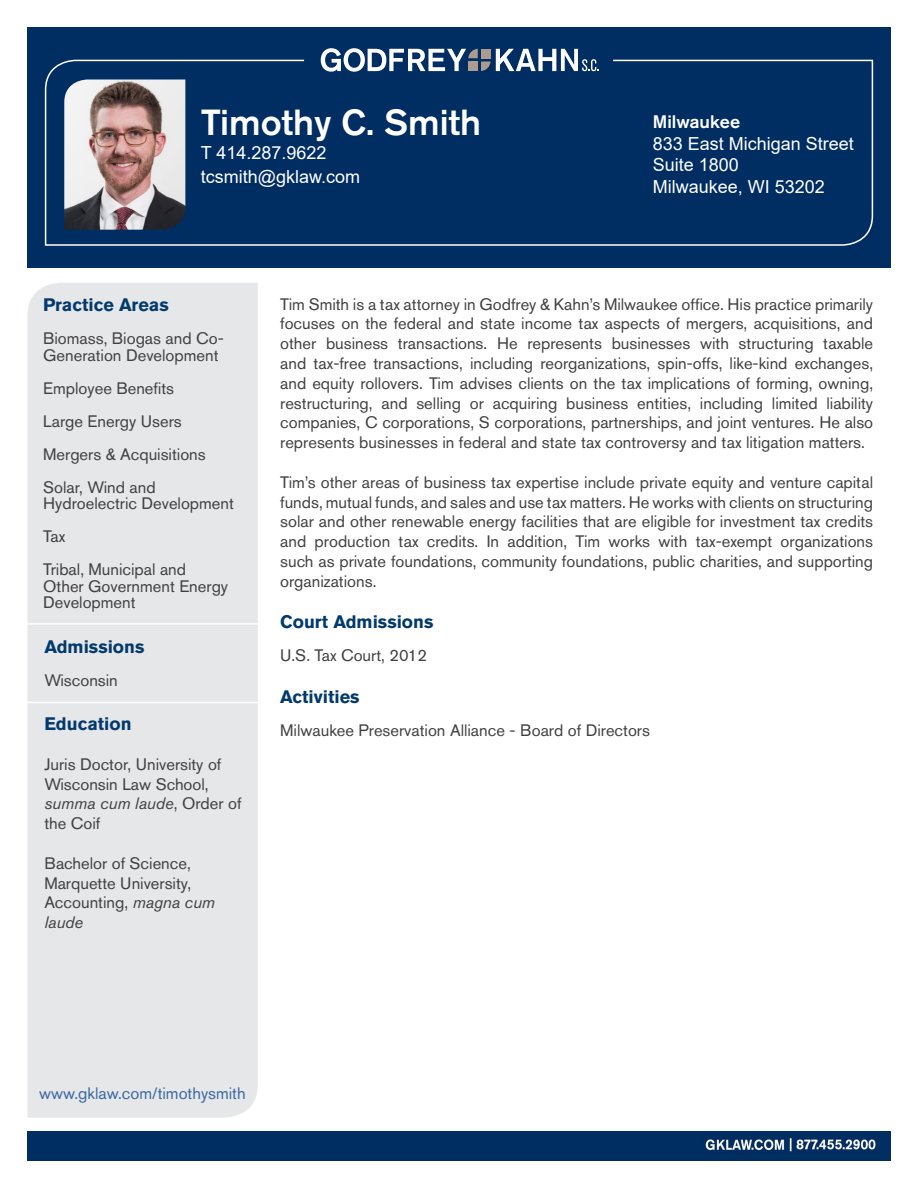
<style>
.page{position:relative;width:918px;height:1188px;background:#fff}
.page>*{position:absolute;margin:0;border:0;box-sizing:border-box;transform-origin:0 0}
.t1{font:500 36px "Akzidenz Grotesk Std";color:#fff}
.t2{font:18px/21.6px "Arial";color:#fff}
.t3{font:700 18px "Akzidenz Grotesk Std";color:#033a6d}
.t4{font:500 18px "Akzidenz Grotesk Std";color:#fff}
.t5{font:16.5px/19.8px "Akzidenz Grotesk Std";color:#414042}
.t6{font:16.5px "Akzidenz Grotesk Std";color:#3a68a5}
.s1{font-style:italic}
</style>
<div class="page">
<div style="left:27px;top:27px;width:864px;height:241px;background:#002d62"></div>
<svg style="left:321px;top:48px;width:257px;height:11px"></svg>
<svg style="left:44px;top:59px;width:830px;height:187px"></svg>
<img style="left:64px;top:80px;width:121px;height:150px">
<div style="left:27px;top:283px;width:231px;height:835px;background:#e6e7e8"></div>
<hr style="left:21px;top:623px;width:242px;height:2px;background:#fff">
<hr style="left:22px;top:702px;width:242px;height:1px;background:#fff">
<div style="left:27px;top:1132px;width:864px;height:29px;background:#002e62"></div>
<h1 class="t1" style="left:201px;top:100px;width:282px">Timothy C. Smith</h1>
<p class="t2" style="left:201px;top:140px;width:161px;line-height:24px">T 414.287.9622 tcsmith@gklaw.com</p>
<p class="t4" style="left:653px;top:111px;width:89px">Milwaukee</p>
<p class="t2" style="left:653px;top:133px;width:202px">833 East Michigan Street<br>Suite 1800<br>Milwaukee, WI 53202</p>
<p class="t3" style="left:43px;top:295px;width:127px">Practice Areas</p>
<p class="t5" style="left:43px;top:330px;width:182px;line-height:16.5px">Biomass, Biogas and Co-<br>Generation Development</p>
<p class="t5" style="left:43px;top:371px;width:164px;line-height:33px">Employee Benefits<br>Large Energy Users<br>Mergers &amp; Acquisitions<br>Solar, Wind and</p>
<p class="t5" style="left:43px;top:487px;width:192px;line-height:33px">Hydroelectric Development<br>Tax<br>Tribal, Municipal and</p>
<p class="t5" style="left:43px;top:578px;width:186px;line-height:16.5px">Other Government Energy<br>Development</p>
<p class="t3" style="left:44px;top:636px;width:102px">Admissions</p>
<p class="t5" style="left:44px;top:670px;width:75px">Wisconsin</p>
<p class="t3" style="left:44px;top:714px;width:89px">Education</p>
<p class="t5" style="left:44px;top:754px;width:199px">Juris Doctor, University of<br>Wisconsin Law School, <span class="s1">summa cum laude</span>, Order of the Coif</p>
<p class="t5" style="left:44px;top:853px;width:172px">Bachelor of Science,<br>Marquette University,<br>Accounting, <span class="s1">magna cum laude</span></p>
<p class="t5" style="left:280px;top:294px;width:595px;text-align:justify">Tim Smith is a tax attorney in Godfrey &amp; Kahn’s Milwaukee office. His practice primarily focuses on the federal and state income tax aspects of mergers, acquisitions, and other business transactions. He represents businesses with structuring taxable and tax-free transactions, including reorganizations, spin-offs, like-kind exchanges, and equity rollovers. Tim advises clients on the tax implications of forming, owning, restructuring, and selling or acquiring business entities, including limited liability companies, C corporations, S corporations, partnerships, and joint ventures. He also represents businesses in federal and state tax controversy and tax litigation matters.</p>
<p class="t5" style="left:280px;top:472px;width:595px;text-align:justify">Tim’s other areas of business tax expertise include private equity and venture capital funds, mutual funds, and sales and use tax matters. He works with clients on structuring solar and other renewable energy facilities that are eligible for investment tax credits and production tax credits. In addition, Tim works with tax-exempt organizations such as private foundations, community foundations, public charities, and supporting organizations.</p>
<p class="t3" style="left:280px;top:611px;width:155px">Court Admissions</p>
<p class="t5" style="left:280px;top:645px;width:148px">U.S. Tax Court, 2012</p>
<p class="t3" style="left:280px;top:686px;width:81px">Activities</p>
<p class="t5" style="left:280px;top:720px;width:371px">Milwaukee Preservation Alliance - Board of Directors</p>
<p class="t6" style="left:39px;top:1084px;width:208px">www.gklaw.com/timothysmith</p>
</div>
